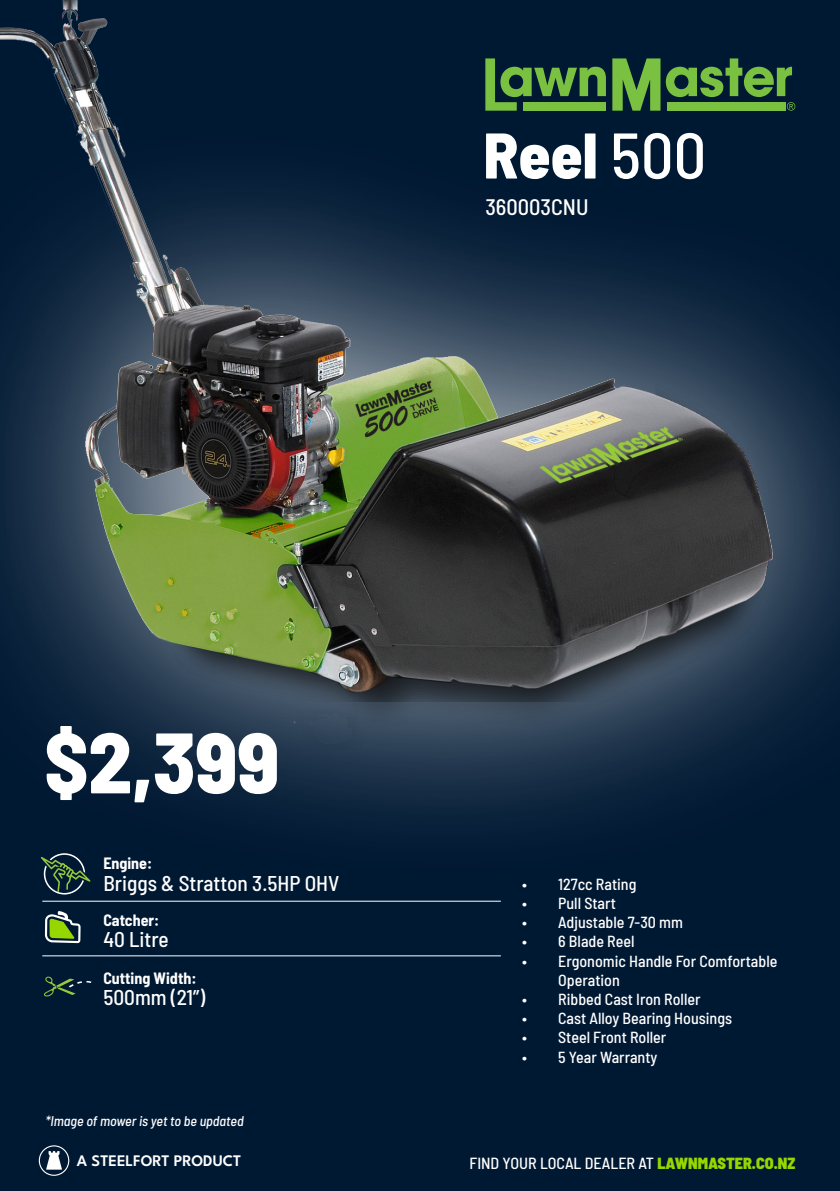
<style>
.page{position:relative;width:840px;height:1191px;background:#fff}
.page>*{position:absolute;margin:0;border:0;box-sizing:border-box;transform-origin:0 0}
.t1{font:800 semi-condensed 85.6px "Barlow";color:#fff}
.t2{font:800 semi-condensed 64.4px "Barlow";color:#fff}
.t3{font:500 semi-condensed 22.4px "Barlow";color:#fff}
.t4{font:500 semi-condensed 21.4px "Barlow";color:#fff}
.t5{font:500 semi-condensed 16px/19.2px "Barlow";color:#fff}
.t6{font:700 semi-condensed 16px "Barlow";color:#fff}
.t7{font:600 16px "League Spartan";color:#fff}
.t8{font:italic 500 semi-condensed 14px "Barlow";color:#fff}
.s1{font-weight:500}
.s2{font-weight:900;color:#97d700}
</style>
<div class="page">
<div style="left:0;top:0;width:839px;height:1191px;background:#001933"></div>
<hr style="left:42px;top:900px;width:458px;height:1px;background:#fff">
<hr style="left:42px;top:955px;width:458px;height:1px;background:#fff">
<svg style="left:45px;top:911px;width:36px;height:32px"></svg>
<svg style="left:44px;top:880px;width:46px;height:14px"></svg>
<svg style="left:44px;top:976px;width:48px;height:20px"></svg>
<svg style="left:39px;top:1145px;width:30px;height:30px"></svg>
<div style="left:0;top:125px;width:839px;height:755px;background:#fff;opacity:.75"></div>
<img style="left:0;top:0;width:813px;height:750px">
<p class="t2" style="left:483px;top:108px;width:224px">Reel <span class="s1">500</span></p>
<p class="t3" style="left:485px;top:191px;width:105px">360003CNU</p>
<p class="t1" style="left:44px;top:700px;width:236px">$2,399</p>
<p class="t6" style="left:103px;top:852px;width:50px">Engine:</p>
<p class="t4" style="left:103px;top:867px;width:237px">Briggs &amp; Stratton 3.5HP OHV</p>
<p class="t6" style="left:103px;top:908px;width:57px">Catcher:</p>
<p class="t4" style="left:103px;top:924px;width:67px">40 Litre</p>
<p class="t6" style="left:103px;top:966px;width:94px">Cutting Width:</p>
<p class="t4" style="left:103px;top:981px;width:103px">500mm (21”)</p>
<p class="t8" style="left:45px;top:1110px;width:200px">*Image of mower is yet to be updated</p>
<p class="t5" style="left:522px;top:873px;width:116px">• 127cc Rating</p>
<p class="t5" style="left:522px;top:892px;width:95px">• Pull Start</p>
<p class="t5" style="left:522px;top:911px;width:162px">• Adjustable 7-30 mm</p>
<p class="t5" style="left:522px;top:930px;width:114px">• 6 Blade Reel</p>
<p class="t5" style="left:558px;top:950px;width:221px;text-indent:-36px">• Ergonomic Handle For Comfortable<br>Operation</p>
<p class="t5" style="left:522px;top:988px;width:180px">• Ribbed Cast Iron Roller</p>
<p class="t5" style="left:522px;top:1007px;width:211px">• Cast Alloy Bearing Housings</p>
<p class="t5" style="left:522px;top:1026px;width:146px">• Steel Front Roller</p>
<p class="t5" style="left:522px;top:1046px;width:137px">• 5 Year Warranty</p>
<p class="t7" style="left:77px;top:1149px;width:166px">A STEELFORT PRODUCT</p>
<p class="t5" style="left:469px;top:1152px;width:327px">FIND YOUR LOCAL DEALER AT <span class="s2">LAWNMASTER.CO.NZ</span></p>
</div>
